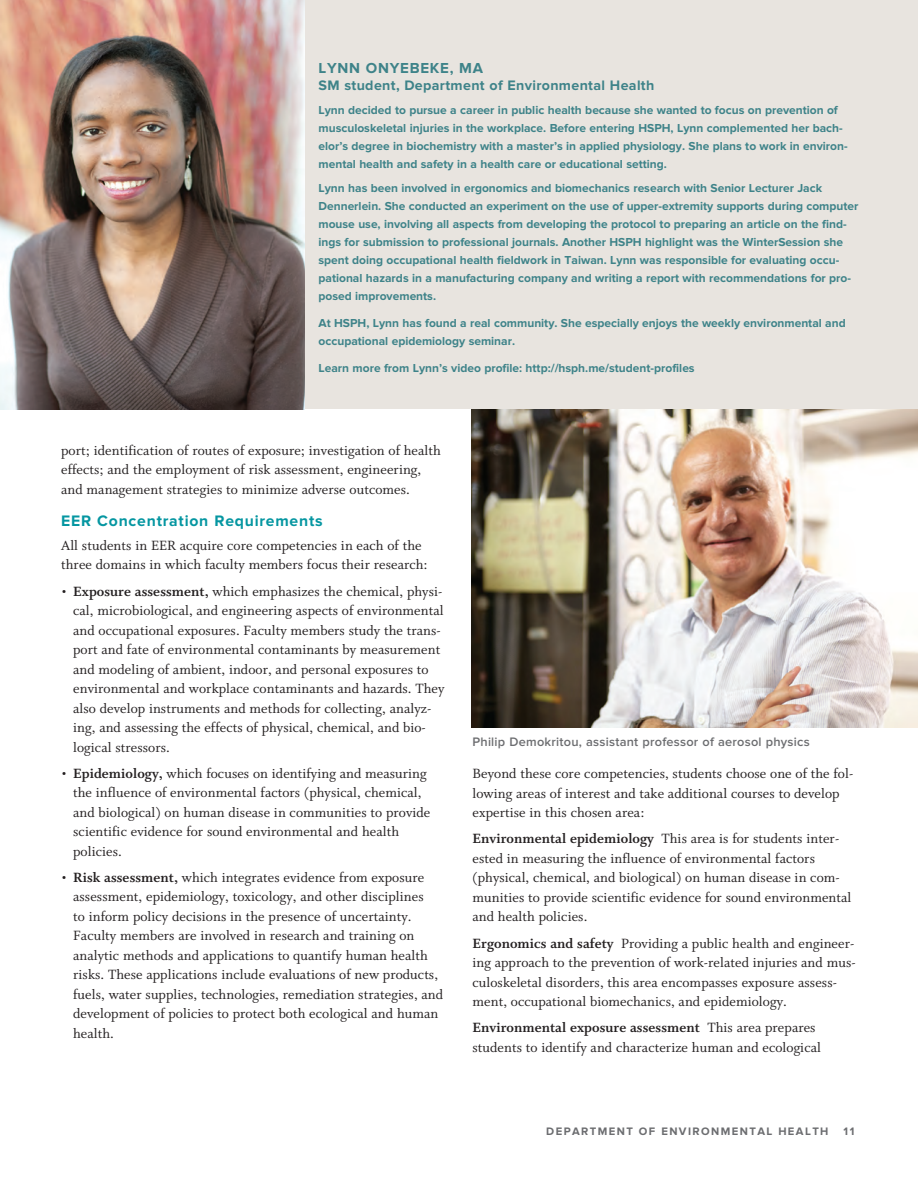
<style>
.page{position:relative;width:918px;height:1188px;background:#fff}
.page>*{position:absolute;margin:0;border:0;box-sizing:border-box;transform-origin:0 0}
.t1{font:700 15.75px "Proxima Nova";color:#0596a1}
.t2{font:15px/19.5px "Whitman Roman Os F";letter-spacing:.005em;color:#231f20}
.t3{font:15px "Whitman Bold Os F";letter-spacing:.005em;color:#231f20}
.t4{font:700 15px "Proxima Nova";letter-spacing:.09em;color:#3e8389}
.t5{font:700 14.25px "Proxima Nova";color:#3e8389}
.t6{font:600 12.75px "Proxima Nova";letter-spacing:.02em;color:#6c6d70}
.t7{font:700 12px/18px "Proxima Nova";color:#3e8389}
.t8{font:700 11.25px "Proxima Nova";color:#6c6d70}
.s1{font-family:"Whitman Bold Os F"}
.s2{font-family:"Whitman Roman Os F"}
</style>
<div class="page">
<div style="left:270px;top:0;width:648px;height:410px;background:#e8e4df"></div>
<img style="left:472px;top:410px;width:446px;height:317px">
<img style="left:0;top:0;width:305px;height:409px">
<p class="t4" style="left:319px;top:59px;width:154px">Lynn Onyebeke, MA</p>
<p class="t5" style="left:319px;top:77px;width:337px">SM student, Department of Environmental Health</p>
<p class="t7" style="left:319px;top:101px;width:531px">Lynn decided to pursue a career in public health because she wanted to focus on prevention of musculoskeletal injuries in the workplace. Before entering HSPH, Lynn complemented her bach&shy;elor’s degree in biochemistry with a master’s in applied physiology. She plans to work in environ&shy;mental health and safety in a health care or educational setting.</p>
<p class="t7" style="left:319px;top:179px;width:541px">Lynn has been involved in ergonomics and biomechanics research with Senior Lecturer Jack Dennerlein. She conducted an experiment on the use of upper-extremity supports during computer mouse use, involving all aspects from developing the protocol to preparing an article on the find&shy;ings for submission to professional journals. Another HSPH highlight was the WinterSession she spent doing occupational health fieldwork in Taiwan. Lynn was responsible for evaluating occu&shy;pational hazards in a manufacturing company and writing a report with recommendations for pro&shy;posed improvements.</p>
<p class="t7" style="left:319px;top:314px;width:529px">At HSPH, Lynn has found a real community. She especially enjoys the weekly environmental and occupational epidemiology seminar.</p>
<p class="t7" style="left:319px;top:359px;width:378px">Learn more from Lynn’s video profile: http://hsph.me/student-profiles</p>
<p class="t2" style="left:61px;top:440px;width:381px">port; identification of routes of exposure; investigation of health effects; and the employment of risk assessment, engineering, and management strategies to minimize adverse outcomes.</p>
<p class="t1" style="left:61px;top:511px;width:11px">EER</p>
<p class="t1" style="left:97px;top:511px;width:227px">Concentration Requirements</p>
<p class="t2" style="left:61px;top:536px;width:368px">All students in EER acquire core competencies in each of the three domains in which faculty members focus their research:</p>
<p class="t2" style="left:73px;top:581px;width:373px;text-indent:-12px">• <span class="s1">Exposure assessment,</span> which emphasizes the chemical, physi&shy;cal, microbiological, and engineering aspects of environmental and occupational exposures. Faculty members study the trans&shy;port and fate of environmental contaminants by measurement and modeling of ambient, indoor, and personal exposures to environmental and workplace contaminants and hazards. They also develop instruments and methods for collecting, analyz&shy;ing, and assessing the effects of physical, chemical, and bio&shy;logical stressors.</p>
<p class="t2" style="left:73px;top:764px;width:359px;text-indent:-12px">• <span class="s1">Epidemiology,</span> which focuses on identifying and measuring the influence of environmental factors (physical, chemical, and biological) on human disease in communities to provide scientific evidence for sound environmental and health policies.</p>
<p class="t2" style="left:73px;top:868px;width:372px;text-indent:-12px">• <span class="s1">Risk assessment,</span> which integrates evidence from exposure assessment, epidemiology, toxicology, and other disciplines<br>to inform policy decisions in the presence of uncertainty.<br>Faculty members are involved in research and training on analytic methods and applications to quantify human health risks. These applications include evaluations of new products, fuels, water supplies, technologies, remediation strategies, and development of policies to protect both ecological and human health.</p>
<p class="t6" style="left:472px;top:734px;width:339px">Philip Demokritou, assistant professor of aerosol physics</p>
<p class="t2" style="left:472px;top:764px;width:382px">Beyond these core competencies, students choose one of the fol&shy;lowing areas of interest and take additional courses to develop expertise in this chosen area:</p>
<p class="t2" style="left:472px;top:829px;width:380px"><span class="s1">Environmental epidemiology</span> This area is for students inter&shy;ested in measuring the influence of environmental factors (physical, chemical, and biological) on human disease in com&shy;munities to provide scientific evidence for sound environmental and health policies.</p>
<p class="t2" style="left:472px;top:934px;width:385px"><span class="s1">Ergonomics and safety</span> Providing a public health and engineer&shy;ing approach to the prevention of work-related injuries and mus&shy;culoskeletal disorders, this area encompasses exposure assess&shy;ment, occupational biomechanics, and epidemiology.</p>
<p class="t3" style="left:472px;top:1020px;width:345px">Environmental exposure assessment <span class="s2">This area prepares</span></p>
<p class="t2" style="left:472px;top:1038px;width:350px">students to identify and characterize human and ecological</p>
<p class="t8" style="left:546px;top:1125px;width:10px">DEPARTMENT</p>
<p class="t8" style="left:639px;top:1125px;width:9px">OF</p>
<p class="t8" style="left:661px;top:1125px;width:10px">ENVIRONMENTAL</p>
<p class="t8" style="left:778px;top:1125px;width:10px">HEALTH</p>
<p class="t8" style="left:844px;top:1125px;width:12px">11</p>
</div>
